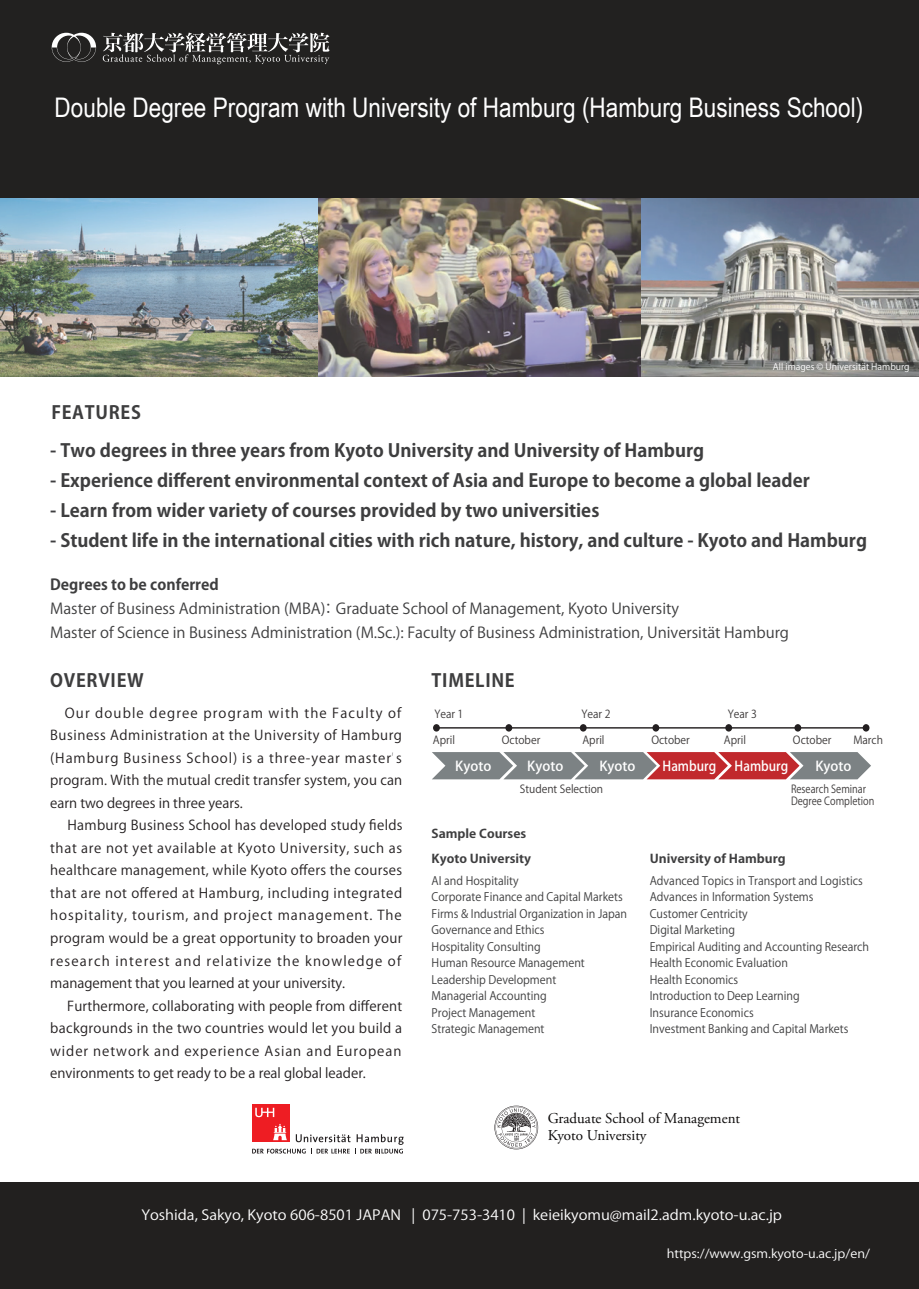
<style>
.page{position:relative;width:919px;height:1289px;background:#fff}
.page>*{position:absolute;margin:0;border:0;box-sizing:border-box;transform-origin:0 0}
.t1{font:27px "Arial Narrow";color:#fff}
.t2{font:700 18px "Koz Go Pr 6 N";color:#3e3e3f}
.t3{font:700 18px "Koz Go Pr 6 N";letter-spacing:.04em;color:#3e3e3f}
.t4{font:15px "Koz Go Pr 6 N";color:#3e3e3f}
.t5{font:15px/16.5px "Adobe Garamond Pro";color:#0c0a0a}
.t6{font:700 15px "Koz Go Pr 6 N";color:#3e3e3f}
.t7{font:13.95px "Koz Go Pr 6 N";color:#fff;scale:1.07 1}
.t8{font:13.5px/22.5px "Koz Go Pr 6 N";letter-spacing:.025em;color:#231f20}
.t9{font:500 13.5px "Koz Go Pr 6 N";color:#fff}
.t10{font:500 13.5px "Koz Go Pr 6 N";color:#fff;scale:.92 1}
.t11{font:700 12px "Koz Go Pr 6 N";color:#3e3e3f;scale:1.08 1}
.t12{font:12px "Koz Go Pr 6 N";color:#fff;scale:1.07 1}
.t13{font:11.55px/16.5px "Koz Go Pr 6 N";color:#3e3e3f;scale:.95 1}
.t14{font:11.1px "Koz Go Pr 6 N";color:#3c3939;scale:.95 1}
.t15{font:11.1px/12.6px "Koz Go Pr 6 N";color:#3c3939;scale:.86 1}
.t16{font:9px "Koz Go Pr 6 N";color:#fff}
</style>
<div class="page">
<div style="left:0;top:1182px;width:918px;height:106px;background:#22201f"></div>
<svg style="left:432px;top:752px;width:439px;height:27px;background:#9b7072"></svg>
<img style="left:0;top:197px;width:918px;height:180px">
<div style="left:0;top:0;width:918px;height:197px;background:#222120"></div>
<svg style="left:103px;top:33px;width:226px;height:31px"></svg>
<svg style="left:52px;top:33px;width:44px;height:29px"></svg>
<hr style="left:436px;top:727px;width:429px;height:1px;background:#231f20">
<svg style="left:433px;top:725px;width:6px;height:6px"></svg>
<div style="left:433px;top:724px;width:7px;height:7px;border:1px solid #231f20;border-radius:50%"></div>
<div style="left:580px;top:724px;width:6px;height:7px;border:1px solid #231f20;border-radius:50%"></div>
<div style="left:652px;top:724px;width:7px;height:7px;border:1px solid #231f20;border-radius:50%"></div>
<div style="left:505px;top:724px;width:7px;height:7px;border:1px solid #231f20;border-radius:50%"></div>
<div style="left:725px;top:724px;width:7px;height:7px;border:1px solid #231f20;border-radius:50%"></div>
<div style="left:794px;top:724px;width:7px;height:7px;border:1px solid #231f20;border-radius:50%"></div>
<div style="left:862px;top:724px;width:7px;height:7px;border:1px solid #231f20;border-radius:50%"></div>
<svg style="left:494px;top:1105px;width:44px;height:44px"></svg>
<div style="left:252px;top:1104px;width:37px;height:37px;background:#ee1d23"></div>
<svg style="left:255px;top:1107px;width:19px;height:10px"></svg>
<svg style="left:252px;top:1123px;width:151px;height:30px"></svg>
<h1 class="t1" style="left:55px;top:88px;width:810px">Double Degree Program with University of Hamburg (Hamburg Business School)</h1>
<h2 class="t3" style="left:51px;top:402px;width:91px">FEATURES</h2>
<p class="t16" style="left:772px;top:361px;width:138px">All images © Universität Hamburg</p>
<h2 class="t2" style="left:50px;top:440px;width:655px">- Two degrees in three years from Kyoto University and University of Hamburg</h2>
<h2 class="t2" style="left:50px;top:470px;width:761px">- Experience different environmental context of Asia and Europe to become a global leader</h2>
<h2 class="t2" style="left:50px;top:500px;width:550px">- Learn from wider variety of courses provided by two universities</h2>
<h2 class="t2" style="left:50px;top:530px;width:818px">- Student life in the international cities with rich nature, history, and culture - Kyoto and Hamburg</h2>
<p class="t6" style="left:50px;top:576px;width:170px">Degrees to be conferred</p>
<p class="t4" style="left:50px;top:600px;width:630px">Master of Business Administration (MBA) ：Graduate School of Management, Kyoto University</p>
<p class="t4" style="left:50px;top:624px;width:740px">Master of Science in Business Administration (M.Sc.): Faculty of Business Administration, Universität Hamburg</p>
<h2 class="t3" style="left:50px;top:669px;width:95px">OVERVIEW</h2>
<p class="t8" style="left:50px;top:702px;width:354px">　Our double degree program with the Faculty of Business Administration at the University of Hamburg (Hamburg Business School) is a three-year masterʼ s program. With the mutual credit transfer system, you can earn two degrees in three years.<br>　Hamburg Business School has developed study fields that are not yet available at Kyoto University, such as healthcare management, while Kyoto offers the courses that are not offered at Hamburg, including integrated hospitality, tourism, and project management. The program would be a great opportunity to broaden your research interest and relativize the knowledge of management that you learned at your university.　Furthermore, collaborating with people from different backgrounds in the two countries would let you build a wider network and experience Asian and European environments to get ready to be a real global leader.</p>
<h2 class="t3" style="left:431px;top:670px;width:85px">TIMELINE</h2>
<p class="t14" style="left:434px;top:707px;width:32px">Year 1</p>
<p class="t14" style="left:581px;top:707px;width:32px">Year 2</p>
<p class="t14" style="left:727px;top:707px;width:32px">Year 3</p>
<p class="t14" style="left:433px;top:733px;width:421px">April　　　 　 October　　　　April　　　 　 October　　　 April　　　 　 October</p>
<p class="t14" style="left:853px;top:733px;width:33px">March</p>
<p class="t14" style="left:520px;top:782px;width:89px">Student Selection</p>
<p class="t15" style="left:791px;top:782px;width:98px">Research Seminar<br>Degree Completion</p>
<p class="t9" style="left:455px;top:758px;width:38px">Kyoto</p>
<p class="t9" style="left:527px;top:758px;width:38px">Kyoto</p>
<p class="t9" style="left:599px;top:758px;width:38px">Kyoto</p>
<p class="t10" style="left:662px;top:758px;width:60px">Hamburg</p>
<p class="t10" style="left:734px;top:758px;width:60px">Hamburg</p>
<p class="t9" style="left:815px;top:758px;width:38px">Kyoto</p>
<p class="t11" style="left:431px;top:826px;width:89px">Sample Courses</p>
<p class="t11" style="left:431px;top:851px;width:93px">Kyoto University</p>
<p class="t13" style="left:431px;top:872px;width:207px">AI and Hospitality<br>Corporate Finance and Capital Markets<br>Firms &amp; Industrial Organization in Japan<br>Governance and Ethics<br>Hospitality Consulting<br>Human Resource Management<br>Leadership Development<br>Managerial Accounting<br>Project Management<br>Strategic Management</p>
<p class="t11" style="left:649px;top:851px;width:127px">University of Hamburg</p>
<p class="t13" style="left:649px;top:872px;width:232px">Advanced Topics in Transport and Logistics<br>Advances in Information Systems<br>Customer Centricity<br>Digital Marketing<br>Empirical Auditing and Accounting Research<br>Health Economic Evaluation<br>Health Economics<br>Introduction to Deep Learning<br>Insurance Economics<br>Investment Banking and Capital Markets</p>
<p class="t5" style="left:547px;top:1110px;width:194px">Graduate School of Management<br>Kyoto University</p>
<p class="t7" style="left:141px;top:1207px;width:600px">Yoshida, Sakyo, Kyoto 606-8501 JAPAN | 075-753-3410 | keieikyomu@mail2.adm.kyoto-u.ac.jp</p>
<p class="t12" style="left:666px;top:1246px;width:191px">https://www.gsm.kyoto-u.ac.jp/en/</p>
</div>
